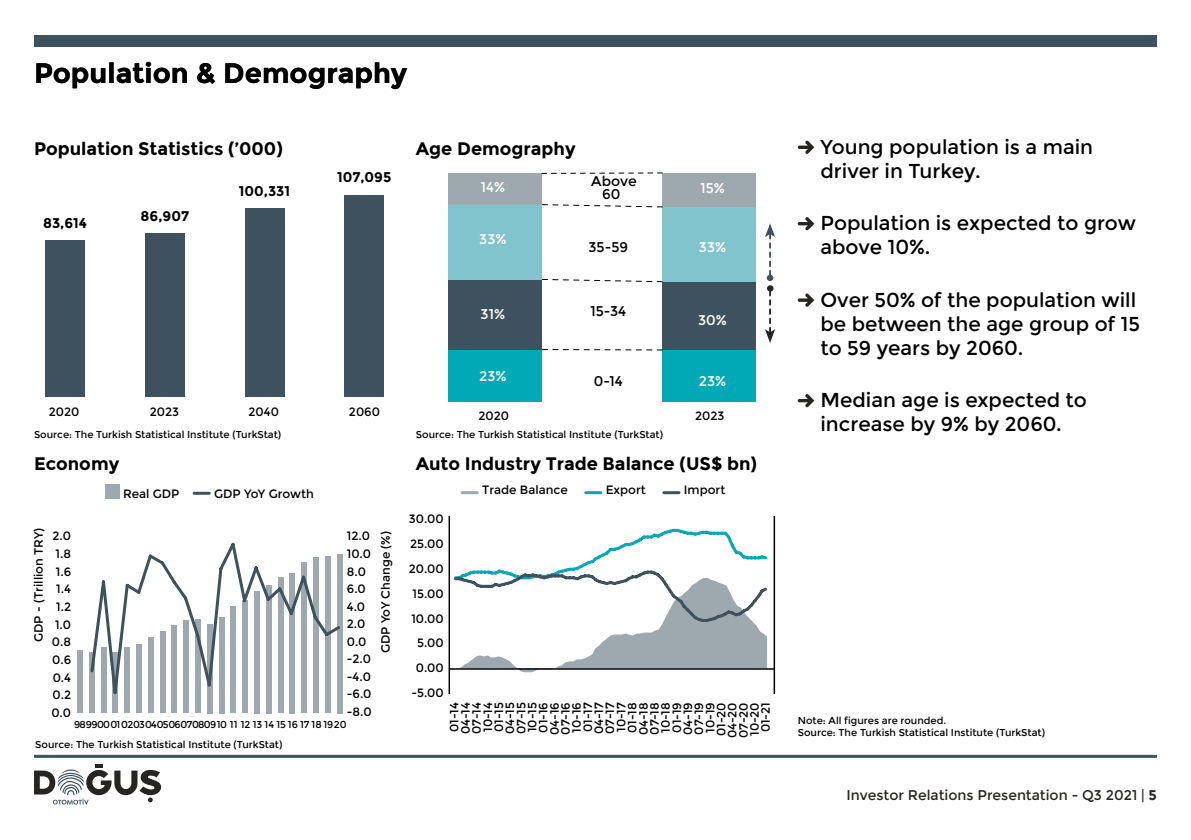
<style>
.page{position:relative;width:1191px;height:840px;background:#fff}
.page>*{position:absolute;margin:0;border:0;box-sizing:border-box;transform-origin:0 0}
.t1{font:700 28px "Montserrat";color:#000}
.t2{font:20px/24px "Montserrat";color:#000}
.t3{font:700 18px "Montserrat";color:#000}
.t4{font:14px "Montserrat";color:#262523}
.t5{font:700 14px "Montserrat";color:#000}
.t6{font:14px "Montserrat";color:#fff}
.t7{font:14px/13.2px "Montserrat";color:#000;text-align:center}
.t8{font:12px/17.6px "Montserrat";color:#000}
.t9{font:10px/12px "Montserrat";color:#000}
.t10{font:10px "Montserrat";letter-spacing:-.02em;color:#000}
.s1{font-weight:700}
</style>
<div class="page">
<div style="left:34px;top:35px;width:1123px;height:12px;background:#3d515f"></div>
<hr style="left:34px;top:754px;width:1123px;height:3px;background:#3d515f">
<svg style="left:34px;top:764px;width:128px;height:40px"></svg>
<div style="left:662px;top:173px;width:94px;height:34px;background:#9ea8af"></div>
<div style="left:448px;top:173px;width:94px;height:31px;background:#9ea8af"></div>
<div style="left:662px;top:349px;width:94px;height:52px;background:#00a9b5"></div>
<div style="left:448px;top:349px;width:94px;height:52px;background:#00a9b5"></div>
<div style="left:662px;top:281px;width:94px;height:68px;background:#3d515f"></div>
<div style="left:448px;top:279px;width:94px;height:70px;background:#3d515f"></div>
<div style="left:662px;top:207px;width:94px;height:74px;background:#82c4ce"></div>
<div style="left:448px;top:204px;width:94px;height:75px;background:#82c4ce"></div>
<svg style="left:797px;top:140px;width:17px;height:14px"></svg>
<svg style="left:797px;top:217px;width:17px;height:13px"></svg>
<svg style="left:797px;top:293px;width:17px;height:14px"></svg>
<svg style="left:797px;top:394px;width:17px;height:13px"></svg>
<div style="left:105px;top:484px;width:15px;height:14px;background:#9ea8af"></div>
<hr style="left:194px;top:491px;width:15px;height:3px;background:#3d515f">
<hr style="left:462px;top:491px;width:15px;height:3px;background:#9ea8af">
<hr style="left:586px;top:491px;width:15px;height:3px;background:#00a9b5">
<hr style="left:664px;top:491px;width:15px;height:3px;background:#3d515f">
<hr style="left:448px;top:515px;width:2px;height:178px;background:#000">
<hr style="left:773px;top:515px;width:2px;height:178px;background:#000">
<svg style="left:542px;top:172px;width:120px;height:2px"></svg>
<svg style="left:541px;top:204px;width:122px;height:4px"></svg>
<svg style="left:541px;top:279px;width:121px;height:3px"></svg>
<svg style="left:542px;top:349px;width:120px;height:1px"></svg>
<svg style="left:765px;top:285px;width:10px;height:58px"></svg>
<svg style="left:766px;top:274px;width:7px;height:7px"></svg>
<svg style="left:765px;top:223px;width:10px;height:52px"></svg>
<div style="left:45px;top:241px;width:40px;height:156px;background:#3d515f"></div>
<div style="left:145px;top:233px;width:40px;height:164px;background:#3d515f"></div>
<div style="left:245px;top:208px;width:39px;height:189px;background:#3d515f"></div>
<div style="left:344px;top:196px;width:40px;height:201px;background:#3d515f"></div>
<div style="left:337px;top:553px;width:5px;height:159px;background:#9ea8af"></div>
<div style="left:325px;top:556px;width:5px;height:156px;background:#9ea8af"></div>
<div style="left:313px;top:557px;width:6px;height:155px;background:#9ea8af"></div>
<div style="left:302px;top:562px;width:5px;height:150px;background:#9ea8af"></div>
<div style="left:290px;top:572px;width:5px;height:140px;background:#9ea8af"></div>
<div style="left:278px;top:577px;width:5px;height:135px;background:#9ea8af"></div>
<div style="left:266px;top:584px;width:5px;height:128px;background:#9ea8af"></div>
<div style="left:254px;top:590px;width:6px;height:122px;background:#9ea8af"></div>
<div style="left:243px;top:600px;width:5px;height:112px;background:#9ea8af"></div>
<div style="left:231px;top:606px;width:5px;height:106px;background:#9ea8af"></div>
<div style="left:219px;top:616px;width:5px;height:96px;background:#9ea8af"></div>
<div style="left:207px;top:623px;width:5px;height:89px;background:#9ea8af"></div>
<div style="left:195px;top:619px;width:5px;height:93px;background:#9ea8af"></div>
<div style="left:184px;top:620px;width:5px;height:92px;background:#9ea8af"></div>
<div style="left:172px;top:625px;width:5px;height:87px;background:#9ea8af"></div>
<div style="left:160px;top:631px;width:5px;height:81px;background:#9ea8af"></div>
<div style="left:148px;top:636px;width:5px;height:76px;background:#9ea8af"></div>
<div style="left:136px;top:644px;width:5px;height:68px;background:#9ea8af"></div>
<div style="left:125px;top:647px;width:5px;height:65px;background:#9ea8af"></div>
<div style="left:113px;top:652px;width:5px;height:60px;background:#9ea8af"></div>
<div style="left:101px;top:647px;width:5px;height:65px;background:#9ea8af"></div>
<div style="left:89px;top:652px;width:5px;height:60px;background:#9ea8af"></div>
<div style="left:77px;top:649px;width:5px;height:63px;background:#9ea8af"></div>
<svg style="left:90px;top:542px;width:253px;height:153px"></svg>
<svg style="left:452px;top:528px;width:317px;height:144px"></svg>
<hr style="left:449px;top:667px;width:325px;height:2px;background:#000">
<h1 class="t1" style="left:34px;top:57px;width:375px">Population &amp; Demography</h1>
<h3 class="t3" style="left:34px;top:138px;width:250px">Population Statistics (’000)</h3>
<p class="t5" style="left:43px;top:214px;width:46px">83,614</p>
<p class="t5" style="left:141px;top:207px;width:50px">86,907</p>
<p class="t5" style="left:239px;top:182px;width:53px">100,331</p>
<p class="t5" style="left:337px;top:169px;width:56px">107,095</p>
<h3 class="t3" style="left:416px;top:138px;width:161px">Age Demography</h3>
<p class="t7" style="left:591px;top:174px;width:47px">Above<br>60</p>
<p class="t6" style="left:480px;top:179px;width:26px">14%</p>
<p class="t6" style="left:700px;top:180px;width:26px">15%</p>
<p class="t6" style="left:479px;top:230px;width:29px">33%</p>
<p class="t7" style="left:588px;top:240px;width:41px">35-59</p>
<p class="t6" style="left:699px;top:238px;width:29px">33%</p>
<p class="t8" style="left:49px;top:403px;width:32px">2020</p>
<p class="t8" style="left:150px;top:403px;width:31px">2023</p>
<p class="t8" style="left:248px;top:403px;width:32px">2040</p>
<p class="t8" style="left:349px;top:403px;width:33px">2060</p>
<p class="t6" style="left:480px;top:306px;width:26px">31%</p>
<p class="t7" style="left:590px;top:304px;width:37px">15-34</p>
<p class="t6" style="left:479px;top:367px;width:29px">23%</p>
<p class="t7" style="left:594px;top:374px;width:31px">0-14</p>
<p class="t6" style="left:698px;top:311px;width:30px">30%</p>
<p class="t6" style="left:699px;top:373px;width:29px">23%</p>
<p class="t8" style="left:478px;top:407px;width:32px">2020</p>
<p class="t8" style="left:695px;top:407px;width:31px">2023</p>
<p class="t9" style="left:34px;top:428px;width:249px">Source: The Turkish Statistical Institute (TurkStat)</p>
<p class="t9" style="left:416px;top:428px;width:249px">Source: The Turkish Statistical Institute (TurkStat)</p>
<h3 class="t3" style="left:34px;top:453px;width:87px">Economy</h3>
<p class="t8" style="left:123px;top:484px;width:58px">Real GDP</p>
<p class="t8" style="left:214px;top:484px;width:101px">GDP YoY Growth</p>
<p class="t8" style="left:30px;top:641px;width:116px;rotate:-90deg">GDP - (Trillion TRY)</p>
<p class="t8" style="left:377px;top:653px;width:123px;rotate:-90deg">GDP YoY Change (%)</p>
<p class="t8" style="left:51px;top:527px;width:21px;text-align:center">2.0<br>1.8<br>1.6<br>1.4<br>1.2<br>1.0<br>0.8<br>0.6<br>0.4<br>0.2<br>0.0</p>
<p class="t8" style="left:347px;top:527px;width:26px">12.0<br>10.0<br>8.0<br>6.0<br>4.0<br>2.0<br>0.0 -2.0 -4.0 -6.0 -8.0</p>
<p class="t10" style="left:74px;top:718px;width:274px">98990001020304050607080910 11 12 13 14 15 16 17 18 1920</p>
<p class="t9" style="left:35px;top:737px;width:249px">Source: The Turkish Statistical Institute (TurkStat)</p>
<h3 class="t3" style="left:416px;top:453px;width:342px">Auto Industry Trade Balance (US$ bn)</h3>
<p class="t8" style="left:409px;top:506px;width:36px;line-height:24.8px;text-align:right">30.00<br>25.00<br>20.00<br>15.00<br>10.00<br>5.00<br>0.00 -5.00</p>
<p class="t8" style="left:482px;top:481px;width:87px">Trade Balance</p>
<p class="t8" style="left:605px;top:481px;width:42px">Export</p>
<p class="t8" style="left:684px;top:481px;width:43px">Import</p>
<p class="t8" style="left:449px;top:734px;width:33px;line-height:11.2px;rotate:-90deg">01-14<br>04-14</p>
<p class="t8" style="left:493px;top:734px;width:34px;line-height:11.2px;rotate:-90deg">01-15<br>04-15</p>
<p class="t8" style="left:538px;top:734px;width:34px;line-height:11.2px;rotate:-90deg">01-16<br>04-16</p>
<p class="t8" style="left:582px;top:733px;width:33px;line-height:11.2px;rotate:-90deg">01-17<br>04-17</p>
<p class="t8" style="left:627px;top:734px;width:34px;line-height:11.2px;rotate:-90deg">01-18<br>04-18</p>
<p class="t8" style="left:671px;top:734px;width:34px;line-height:11.2px;text-align:justify;rotate:-90deg">01-19<br>04-19<br>07-19<br>10-19</p>
<p class="t8" style="left:746px;top:735px;width:35px;rotate:-90deg">10-20</p>
<p class="t8" style="left:471px;top:733px;width:33px;line-height:11.2px;rotate:-90deg">07-14<br>10-14</p>
<p class="t8" style="left:515px;top:733px;width:33px;line-height:11.2px;rotate:-90deg">07-15<br>10-15</p>
<p class="t8" style="left:560px;top:734px;width:34px;line-height:11.2px;rotate:-90deg">07-16<br>10-16</p>
<p class="t8" style="left:604px;top:733px;width:33px;line-height:11.2px;rotate:-90deg">07-17<br>10-17</p>
<p class="t8" style="left:649px;top:734px;width:34px;line-height:11.2px;rotate:-90deg">07-18<br>10-18</p>
<p class="t8" style="left:716px;top:738px;width:37px;line-height:11.2px;text-align:justify;rotate:-90deg">01-20<br>04-20<br>07-20</p>
<p class="t8" style="left:757px;top:732px;width:31px;rotate:-90deg">01-21</p>
<h2 class="t2" style="left:820px;top:135px;width:274px">Young population is a main driver in Turkey.</h2>
<h2 class="t2" style="left:820px;top:211px;width:317px">Population is expected to grow above 10%.</h2>
<h2 class="t2" style="left:820px;top:288px;width:321px">Over 50% of the population will be between the age group of 15 to 59 years by 2060.</h2>
<h2 class="t2" style="left:820px;top:388px;width:268px">Median age is expected to increase by 9% by 2060.</h2>
<p class="t9" style="left:797px;top:714px;width:249px">Note: All figures are rounded.<br>Source: The Turkish Statistical Institute (TurkStat)</p>
<p class="t4" style="left:846px;top:786px;width:312px">Investor Relations Presentation - Q3 2021 | <span class="s1">5</span></p>
</div>
